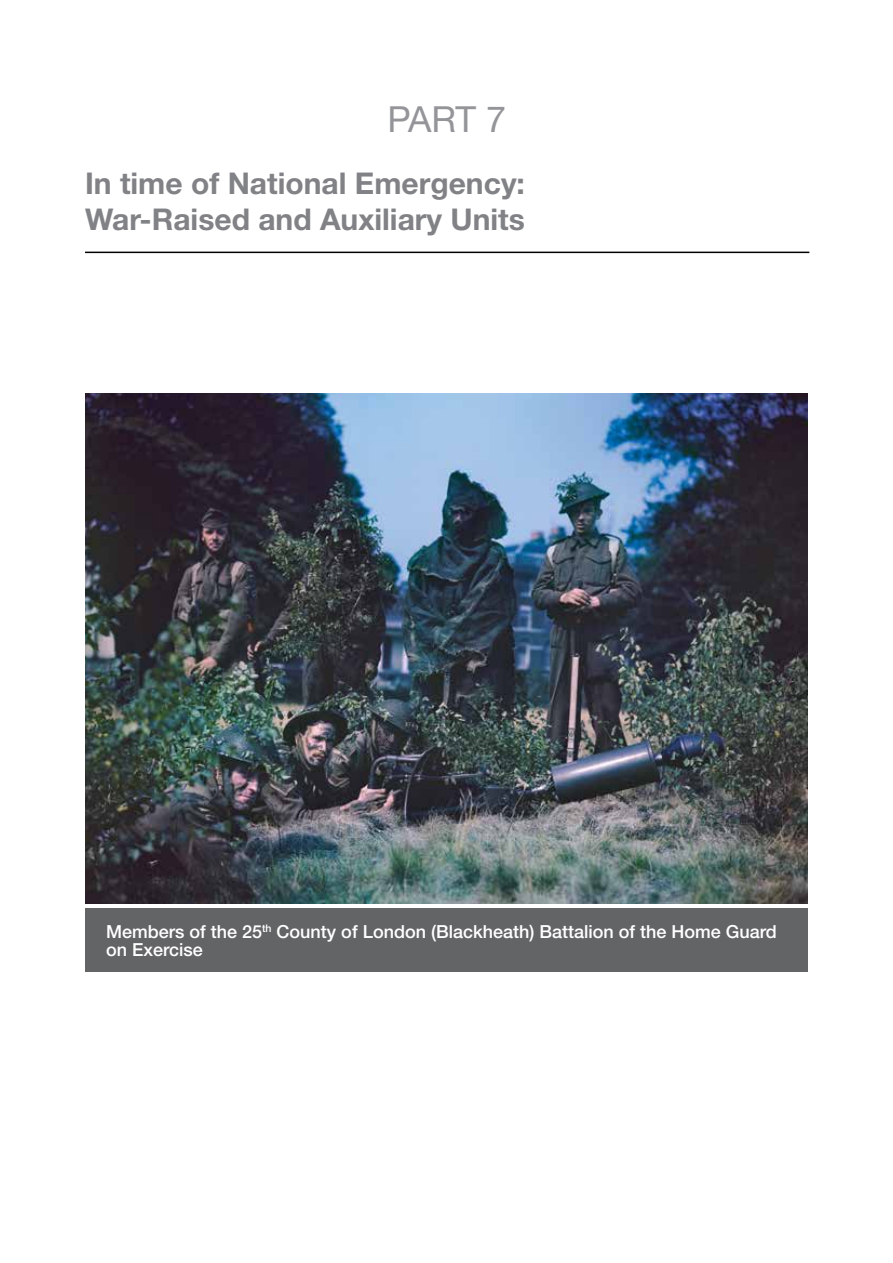
<style>
.page{position:relative;width:893px;height:1263px;background:#fff}
.page>*{position:absolute;margin:0;border:0;box-sizing:border-box;transform-origin:0 0}
.t1{font:36px "Helvetica Neue";color:#939598}
.t2{font:700 30px/36px "Helvetica Neue";color:#808285}
.t3{font:500 18px/18px "Helvetica Neue";color:#fff}
</style>
<div class="page">
<img style="left:85px;top:393px;width:723px;height:511px">
<div style="left:85px;top:908px;width:723px;height:64px;background:#636466"></div>
<hr style="left:85px;top:252px;width:724px;height:1px;background:#000">
<h1 class="t1" style="left:387px;top:97px;width:120px">Part 7</h1>
<h2 class="t2" style="left:85px;top:164px;width:441px">In time of National Emergency:<br>War-Raised and Auxiliary Units</h2>
<p class="t3" style="left:106px;top:922px;width:672px">Members of the 25<sup>th</sup> County of London (Blackheath) Battalion of the Home Guard on Exercise</p>
</div>
